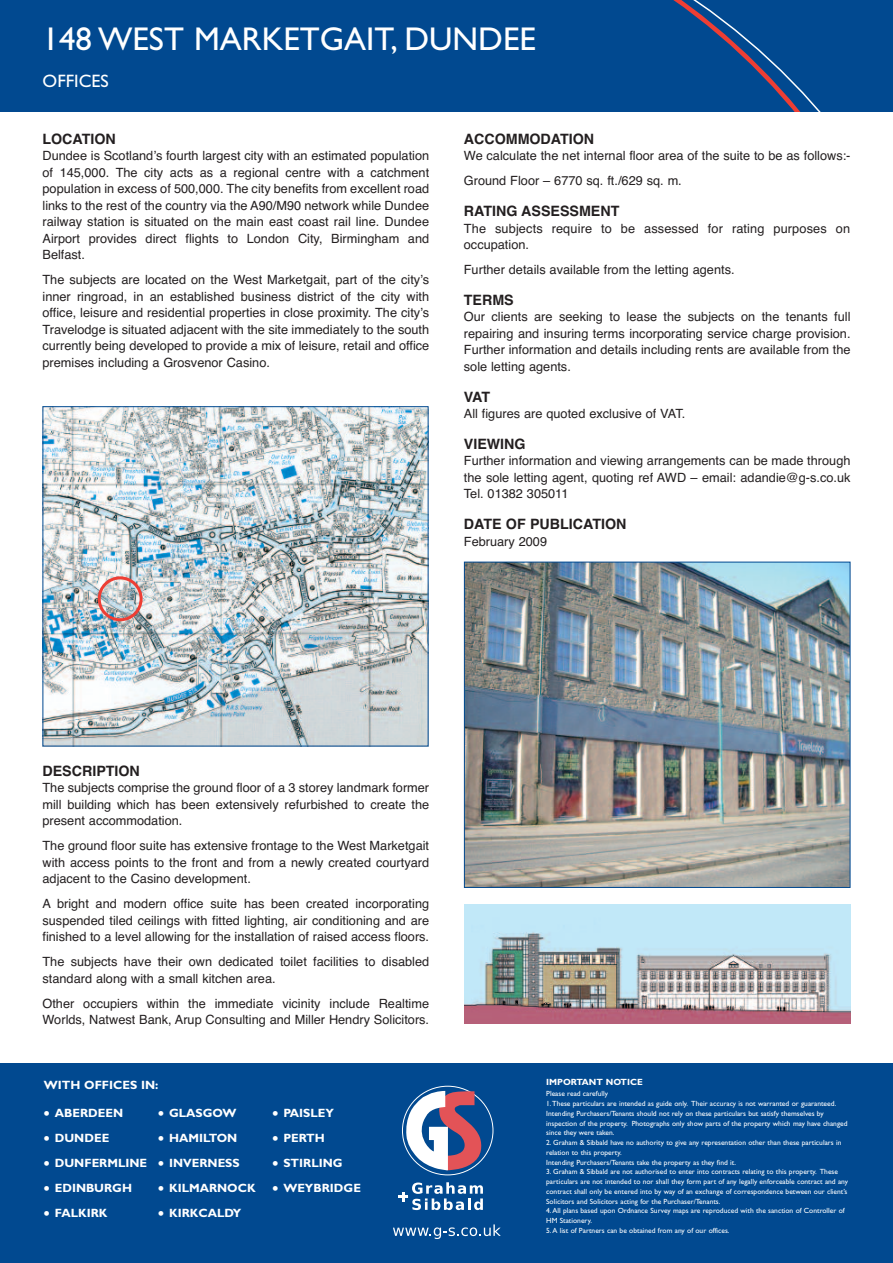
<style>
.page{position:relative;width:893px;height:1263px;background:#fff}
.page>*{position:absolute;margin:0;border:0;box-sizing:border-box;transform-origin:0 0}
.t1{font:33px "Gill Sans";color:#fff}
.t2{font:18px "Gill Sans";color:#fff}
.t3{font:700 14.25px "Helvetica";color:#231f20}
.t4{font:12.75px/16.5px "Helvetica";color:#231f20;text-align:justify}
.t5{font:700 12px "Gill Sans";color:#fff}
.t6{font:700 9px "Gill Sans";color:#fff}
.t7{font:7.5px/9.8px "Gill Sans";color:#fff}
.s1{font-size:16.5px}
</style>
<div class="page">
<div style="left:0;top:0;width:893px;height:112px;background:#014990"></div>
<div style="left:0;top:1063px;width:893px;height:200px;background:#014990"></div>
<svg style="left:406px;top:1091px;width:76px;height:80px"></svg>
<svg style="left:398px;top:1182px;width:85px;height:28px"></svg>
<svg style="left:393px;top:1224px;width:108px;height:15px"></svg>
<img style="left:45px;top:408px;width:381px;height:336px">
<div style="left:43px;top:406px;width:385px;height:340px;border:1px solid #014990"></div>
<img style="left:98px;top:576px;width:45px;height:45px">
<img style="left:466px;top:564px;width:382px;height:322px">
<div style="left:464px;top:562px;width:386px;height:326px;border:1px solid #014990"></div>
<img style="left:465px;top:904px;width:385px;height:119px">
<h1 class="t1" style="left:43px;top:27px;width:495px">148 WEST MARKETGAIT, DUNDEE</h1>
<h2 class="t2" style="left:43px;top:75px;width:68px">OFFICES</h2>
<p class="t3" style="left:43px;top:130px;width:75px">LOCATION</p>
<p class="t4" style="left:43px;top:148px;width:388px">Dundee is Scotland’s fourth largest city with an estimated population of 145,000. The city acts as a regional centre with a catchment population in excess of 500,000. The city benefits from excellent road links to the rest of the country via the A90/M90 network while Dundee railway station is situated on the main east coast rail line. Dundee Airport provides direct flights to London City, Birmingham and Belfast.</p>
<p class="t4" style="left:43px;top:272px;width:388px">The subjects are located on the West Marketgait, part of the city’s inner ringroad, in an established business district of the city with office, leisure and residential properties in close proximity. The city’s Travelodge is situated adjacent with the site immediately to the south currently being developed to provide a mix of leisure, retail and office premises including a Grosvenor Casino.</p>
<p class="t3" style="left:464px;top:130px;width:132px">ACCOMMODATION</p>
<p class="t4" style="left:464px;top:143px;width:388px;line-height:25px">We calculate the net internal floor area of the suite to be as follows:-<br>Ground Floor – 6770 sq. ft./629 sq. m.</p>
<p class="t3" style="left:464px;top:203px;width:157px">RATING ASSESSMENT</p>
<p class="t4" style="left:464px;top:220px;width:388px">The subjects require to be assessed for rating purposes on occupation.</p>
<p class="t4" style="left:464px;top:261px;width:272px">Further details available from the letting agents.</p>
<p class="t3" style="left:464px;top:292px;width:51px">TERMS</p>
<p class="t4" style="left:464px;top:309px;width:388px">Our clients are seeking to lease the subjects on the tenants full repairing and insuring terms incorporating service charge provision.<br>Further information and details including rents are available from the sole letting agents.</p>
<p class="t3" style="left:464px;top:388px;width:28px">VAT</p>
<p class="t4" style="left:464px;top:405px;width:223px">All figures are quoted exclusive of VAT.</p>
<p class="t3" style="left:464px;top:436px;width:63px">VIEWING</p>
<p class="t4" style="left:464px;top:453px;width:388px">Further information and viewing arrangements can be made through the sole letting agent, quoting ref AWD – email: adandie@g-s.co.uk Tel. 01382 305011</p>
<p class="t3" style="left:464px;top:516px;width:164px">DATE OF PUBLICATION</p>
<p class="t4" style="left:464px;top:533px;width:85px">February 2009</p>
<p class="t3" style="left:43px;top:762px;width:99px">DESCRIPTION</p>
<p class="t4" style="left:43px;top:779px;width:388px">The subjects comprise the ground floor of a 3 storey landmark former mill building which has been extensively refurbished to create the present accommodation.</p>
<p class="t4" style="left:43px;top:837px;width:388px">The ground floor suite has extensive frontage to the West Marketgait with access points to the front and from a newly created courtyard adjacent to the Casino development.</p>
<p class="t4" style="left:43px;top:895px;width:388px">A bright and modern office suite has been created incorporating suspended tiled ceilings with fitted lighting, air conditioning and are finished to a level allowing for the installation of raised access floors.</p>
<p class="t4" style="left:43px;top:953px;width:388px">The subjects have their own dedicated toilet facilities to disabled standard along with a small kitchen area.</p>
<p class="t4" style="left:43px;top:995px;width:388px">Other occupiers within the immediate vicinity include Realtime<br>Worlds, Natwest Bank, Arup Consulting and Miller Hendry Solicitors.</p>
<p class="t5" style="left:44px;top:1080px;width:116px">WITH OFFICES IN:</p>
<p class="t5" style="left:44px;top:1109px;width:81px"><span class="s1">•</span> ABERDEEN</p>
<p class="t5" style="left:44px;top:1134px;width:67px"><span class="s1">•</span> DUNDEE</p>
<p class="t5" style="left:44px;top:1158px;width:105px"><span class="s1">•</span> DUNFERMLINE</p>
<p class="t5" style="left:44px;top:1183px;width:90px"><span class="s1">•</span> EDINBURGH</p>
<p class="t5" style="left:44px;top:1208px;width:65px"><span class="s1">•</span> FALKIRK</p>
<p class="t5" style="left:158px;top:1109px;width:80px"><span class="s1">•</span> GLASGOW</p>
<p class="t5" style="left:158px;top:1134px;width:81px"><span class="s1">•</span> HAMILTON</p>
<p class="t5" style="left:158px;top:1158px;width:83px"><span class="s1">•</span> INVERNESS</p>
<p class="t5" style="left:158px;top:1183px;width:99px"><span class="s1">•</span> KILMARNOCK</p>
<p class="t5" style="left:158px;top:1208px;width:85px"><span class="s1">•</span> KIRKCALDY</p>
<p class="t5" style="left:272px;top:1109px;width:63px"><span class="s1">•</span> PAISLEY</p>
<p class="t5" style="left:272px;top:1134px;width:54px"><span class="s1">•</span> PERTH</p>
<p class="t5" style="left:272px;top:1158px;width:72px"><span class="s1">•</span> STIRLING</p>
<p class="t5" style="left:272px;top:1183px;width:90px"><span class="s1">•</span> WEYBRIDGE</p>
<p class="t6" style="left:546px;top:1079px;width:98px">IMPORTANT NOTICE</p>
<p class="t7" style="left:546px;top:1089px;width:303px">Please read carefully<br>1.These particulars are intended as guide only. Their accuracy is not warranted or guaranteed.<br>Intending Purchasers/Tenants should not rely on these particulars but satisfy themselves by inspection of the property. Photographs only show parts of the property which may have changed since they were taken.</p>
<p class="t7" style="left:546px;top:1138px;width:297px">2. Graham &amp; Sibbald have no authority to give any representation other than these particulars in relation to this property.<br>Intending Purchasers/Tenants take the property as they find it.</p>
<p class="t7" style="left:546px;top:1167px;width:303px">3. Graham &amp; Sibbald are not authorised to enter into contracts relating to this property. These particulars are not intended to nor shall they form part of any legally enforceable contract and any contract shall only be entered into by way of an exchange of correspondence between our client’s Solicitors and Solicitors acting for the Purchaser/Tenants.<br>4.All plans based upon Ordnance Survey maps are reproduced with the sanction of Controller of HM Stationery.<br>5.A list of Partners can be obtained from any of our offices.</p>
</div>
